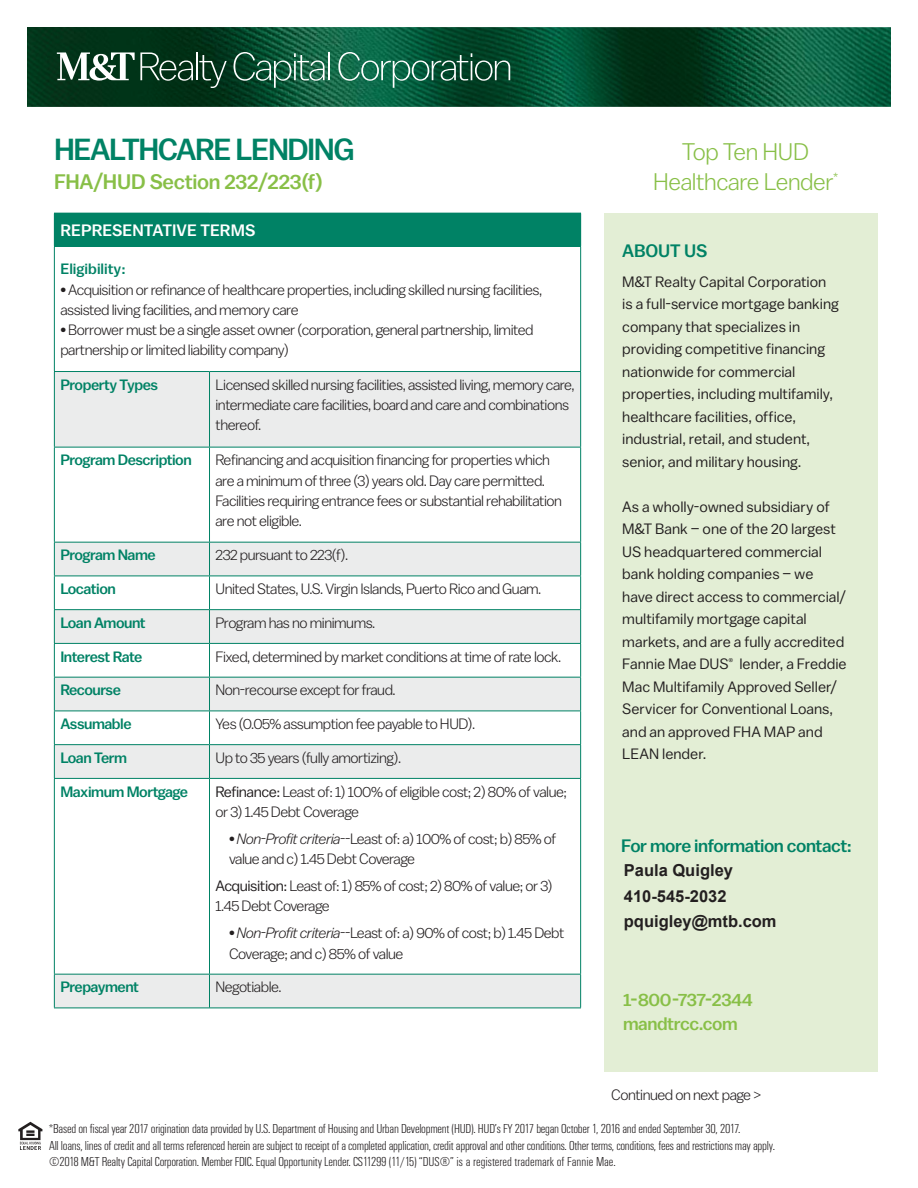
<style>
.page{position:relative;width:918px;height:1188px;background:#fff}
.page>*{position:absolute;margin:0;border:0;box-sizing:border-box;transform-origin:0 0}
.t1{font:500 30.45px "M&T Balto";letter-spacing:-.05em;color:#008265}
.t2{font:24px/30px "Balto Semi Light 3";letter-spacing:-.015em;color:#88bf47;text-align:center}
.t3{font:500 21px "M&T Balto";letter-spacing:-.015em;color:#88bf47}
.t4{font:500 18.15px/24.2px "M&T Balto";letter-spacing:-.02em;color:#88bf47}
.t5{font:500 18px "M&T Balto";letter-spacing:-.025em;color:#008265}
.t6{font:700 16.5px/25.2px "Arial";color:#231f20}
.t7{font:500 16.5px "M&T Balto";color:#fff}
.t8{font:15px/20.2px "Balto Semi Light 3";letter-spacing:-.03em;color:#231f20}
.t9{font:15px/22.5px "M&T Balto";color:#231f20}
.t10{font:500 15px "M&T Balto";letter-spacing:-.03em;color:#008265}
.t11{font:500 15px "M&T Balto";color:#008265}
.t12{font:300 condensed 13.5px/16.2px "Urbano";letter-spacing:-.02em;color:#231f20}
.s1{font-family:"M&T Balto"}
.s2{font-family:"M&T Balto";font-weight:300;font-style:italic}
</style>
<div class="page">
<div style="left:604px;top:213px;width:274px;height:858px;background:#e3eed5"></div>
<svg style="left:18px;top:1122px;width:24px;height:28px"></svg>
<img style="left:27px;top:27px;width:864px;height:80px">
<svg style="left:57px;top:52px;width:136px;height:29px"></svg>
<hr style="left:196px;top:52px;width:2px;height:28px;background:#fff">
<svg style="left:199px;top:55px;width:28px;height:33px"></svg>
<svg style="left:234px;top:52px;width:95px;height:36px;background:#326e55"></svg>
<svg style="left:338px;top:52px;width:172px;height:36px;background:#286d53"></svg>
<div style="left:54px;top:213px;width:527px;height:33px;background:#008265"></div>
<svg style="left:55px;top:372px;width:525px;height:204px;fill:#ebecec"></svg>
<svg style="left:55px;top:610px;width:525px;height:398px"></svg>
<hr style="left:54px;top:246px;width:156px;height:1px;background:#008265">
<hr style="left:54px;top:247px;width:1px;height:124px;background:#008265">
<hr style="left:210px;top:246px;width:371px;height:1px;background:#008265">
<hr style="left:580px;top:247px;width:1px;height:124px;background:#008265">
<hr style="left:54px;top:371px;width:156px;height:1px;background:#008265">
<hr style="left:54px;top:372px;width:1px;height:75px;background:#008265">
<hr style="left:210px;top:371px;width:371px;height:1px;background:#008265">
<hr style="left:209px;top:372px;width:1px;height:75px;background:#008265">
<hr style="left:580px;top:372px;width:1px;height:75px;background:#008265">
<hr style="left:54px;top:447px;width:156px;height:1px;background:#008265">
<hr style="left:54px;top:447px;width:1px;height:95px;background:#008265">
<hr style="left:210px;top:447px;width:371px;height:1px;background:#008265">
<hr style="left:209px;top:447px;width:1px;height:95px;background:#008265">
<hr style="left:580px;top:447px;width:1px;height:95px;background:#008265">
<hr style="left:54px;top:542px;width:156px;height:1px;background:#008265">
<hr style="left:54px;top:543px;width:1px;height:33px;background:#008265">
<hr style="left:210px;top:542px;width:371px;height:1px;background:#008265">
<hr style="left:209px;top:543px;width:1px;height:33px;background:#008265">
<hr style="left:580px;top:543px;width:1px;height:33px;background:#008265">
<hr style="left:54px;top:576px;width:156px;height:1px;background:#008265">
<hr style="left:54px;top:576px;width:1px;height:33px;background:#008265">
<hr style="left:210px;top:576px;width:371px;height:1px;background:#008265">
<hr style="left:209px;top:576px;width:1px;height:33px;background:#008265">
<hr style="left:580px;top:576px;width:1px;height:33px;background:#008265">
<hr style="left:54px;top:609px;width:156px;height:1px;background:#008265">
<hr style="left:54px;top:610px;width:1px;height:33px;background:#008265">
<hr style="left:210px;top:609px;width:371px;height:1px;background:#008265">
<hr style="left:209px;top:610px;width:1px;height:33px;background:#008265">
<hr style="left:580px;top:610px;width:1px;height:33px;background:#008265">
<hr style="left:54px;top:643px;width:156px;height:1px;background:#008265">
<hr style="left:54px;top:644px;width:1px;height:33px;background:#008265">
<hr style="left:210px;top:643px;width:371px;height:1px;background:#008265">
<hr style="left:209px;top:644px;width:1px;height:33px;background:#008265">
<hr style="left:580px;top:644px;width:1px;height:33px;background:#008265">
<hr style="left:54px;top:677px;width:156px;height:1px;background:#008265">
<hr style="left:54px;top:678px;width:1px;height:33px;background:#008265">
<hr style="left:210px;top:677px;width:371px;height:1px;background:#008265">
<hr style="left:209px;top:678px;width:1px;height:33px;background:#008265">
<hr style="left:580px;top:678px;width:1px;height:33px;background:#008265">
<hr style="left:54px;top:711px;width:156px;height:1px;background:#008265">
<hr style="left:54px;top:711px;width:1px;height:33px;background:#008265">
<hr style="left:210px;top:711px;width:371px;height:1px;background:#008265">
<hr style="left:209px;top:711px;width:1px;height:33px;background:#008265">
<hr style="left:580px;top:711px;width:1px;height:33px;background:#008265">
<hr style="left:54px;top:744px;width:156px;height:1px;background:#008265">
<hr style="left:54px;top:745px;width:1px;height:33px;background:#008265">
<hr style="left:210px;top:744px;width:371px;height:1px;background:#008265">
<hr style="left:209px;top:745px;width:1px;height:33px;background:#008265">
<hr style="left:580px;top:745px;width:1px;height:33px;background:#008265">
<hr style="left:54px;top:778px;width:156px;height:1px;background:#008265">
<hr style="left:54px;top:779px;width:1px;height:195px;background:#008265">
<hr style="left:210px;top:778px;width:371px;height:1px;background:#008265">
<hr style="left:209px;top:779px;width:1px;height:195px;background:#008265">
<hr style="left:580px;top:779px;width:1px;height:195px;background:#008265">
<hr style="left:54px;top:974px;width:156px;height:1px;background:#008265">
<hr style="left:54px;top:975px;width:1px;height:33px;background:#008265">
<hr style="left:210px;top:974px;width:371px;height:1px;background:#008265">
<hr style="left:209px;top:975px;width:1px;height:33px;background:#008265">
<hr style="left:580px;top:975px;width:1px;height:33px;background:#008265">
<hr style="left:54px;top:1008px;width:527px;height:1px;background:#008265">
<h1 class="t1" style="left:54px;top:138px;width:302px">HEALTHCARE LENDING</h1>
<h3 class="t3" style="left:54px;top:174px;width:270px">FHA/HUD Section 232/223(f)</h3>
<p class="t7" style="left:60px;top:225px;width:197px">REPRESENTATIVE TERMS</p>
<p class="t11" style="left:60px;top:264px;width:67px">Eligibility:</p>
<p class="t8" style="left:60px;top:281px;width:483px">• Acquisition or refinance of healthcare properties, including skilled nursing facilities, assisted living facilities, and memory care</p>
<p class="t8" style="left:60px;top:321px;width:475px">• Borrower must be a single asset owner (corporation, general partnership, limited partnership or limited liability company)</p>
<p class="t10" style="left:60px;top:379px;width:99px">Property Types</p>
<p class="t8" style="left:216px;top:376px;width:361px">Licensed skilled nursing facilities, assisted living, memory care, intermediate care facilities, board and care and combinations thereof.</p>
<p class="t10" style="left:60px;top:455px;width:133px">Program Description</p>
<p class="t8" style="left:216px;top:451px;width:348px">Refinancing and acquisition financing for properties which are a minimum of three (3) years old. Day care permitted.<br>Facilities requiring entrance fees or substantial rehabilitation are not eligible.</p>
<p class="t10" style="left:60px;top:550px;width:97px">Program Name</p>
<p class="t8" style="left:216px;top:546px;width:134px">232 pursuant to 223(f).</p>
<p class="t10" style="left:60px;top:583px;width:57px">Location</p>
<p class="t8" style="left:216px;top:580px;width:327px">United States, U.S. Virgin Islands, Puerto Rico and Guam.</p>
<p class="t10" style="left:60px;top:617px;width:87px">Loan Amount</p>
<p class="t8" style="left:216px;top:614px;width:161px">Program has no minimums.</p>
<p class="t10" style="left:60px;top:651px;width:84px">Interest Rate</p>
<p class="t8" style="left:216px;top:647px;width:347px">Fixed, determined by market conditions at time of rate lock.</p>
<p class="t10" style="left:60px;top:685px;width:62px">Recourse</p>
<p class="t8" style="left:216px;top:681px;width:182px">Non-recourse except for fraud.</p>
<p class="t10" style="left:60px;top:718px;width:73px">Assumable</p>
<p class="t8" style="left:216px;top:715px;width:261px">Yes (0.05% assumption fee payable to HUD).</p>
<p class="t10" style="left:60px;top:752px;width:68px">Loan Term</p>
<p class="t8" style="left:216px;top:749px;width:187px">Up to 35 years (fully amortizing).</p>
<p class="t10" style="left:60px;top:786px;width:129px">Maximum Mortgage</p>
<p class="t8" style="left:216px;top:782px;width:353px"><span class="s1">Refinance:</span> Least of: 1) 100% of eligible cost; 2) 80% of value; or 3) 1.45 Debt Coverage</p>
<p class="t8" style="left:229px;top:830px;width:329px">• <span class="s2">Non-Profit criteria</span>--Least of: a) 100% of cost; b) 85% of value and c) 1.45 Debt Coverage</p>
<p class="t8" style="left:216px;top:877px;width:339px"><span class="s1">Acquisition:</span> Least of: 1) 85% of cost; 2) 80% of value; or 3)<br>1.45 Debt Coverage</p>
<p class="t8" style="left:229px;top:924px;width:337px">• <span class="s2">Non-Profit criteria</span>--Least of: a) 90% of cost; b) 1.45 Debt<br>Coverage; and c) 85% of value</p>
<p class="t10" style="left:60px;top:982px;width:80px">Prepayment</p>
<p class="t8" style="left:216px;top:978px;width:68px">Negotiable.</p>
<h2 class="t2" style="left:653px;top:139px;width:187px">Top Ten HUD<br>Healthcare Lender<sup>*</sup></h2>
<p class="t5" style="left:622px;top:244px;width:87px">ABOUT US</p>
<p class="t9" style="left:622px;top:271px;width:218px">M&amp;T Realty Capital Corporation is a full-service mortgage banking company that specializes in providing competitive financing nationwide for commercial properties, including multifamily, healthcare facilities, office, industrial, retail, and student, senior, and military housing.</p>
<p class="t9" style="left:622px;top:496px;width:226px">As a wholly-owned subsidiary of<br>M&amp;T Bank – one of the 20 largest<br>US headquartered commercial bank holding companies – we have direct access to commercial/ multifamily mortgage capital markets, and are a fully accredited<br>Fannie Mae DUS<sup>®</sup> lender, a Freddie<br>Mac Multifamily Approved Seller/<br>Servicer for Conventional Loans, and an approved FHA MAP and<br>LEAN lender.</p>
<p class="t5" style="left:621px;top:839px;width:232px">For more information contact:</p>
<p class="t6" style="left:624px;top:858px;width:154px">Paula Quigley<br>410-545-2032 pquigley@mtb.com</p>
<p class="t4" style="left:623px;top:989px;width:131px">1-800-737-2344 mandtrcc.com</p>
<p class="t8" style="left:611px;top:1086px;width:152px">Continued on next page &gt;</p>
<p class="t12" style="left:49px;top:1122px;width:728px">*Based on fiscal year 2017 origination data provided by U.S. Department of Housing and Urban Development (HUD). HUD’s FY 2017 began October 1, 2016 and ended September 30, 2017.<br>All loans, lines of credit and all terms referenced herein are subject to receipt of a completed application, credit approval and other conditions. Other terms, conditions, fees and restrictions may apply. ©2018 M&amp;T Realty Capital Corporation. Member FDIC. Equal Opportunity Lender. CS11299 (11/15) “DUS®” is a registered trademark of Fannie Mae.</p>
</div>
